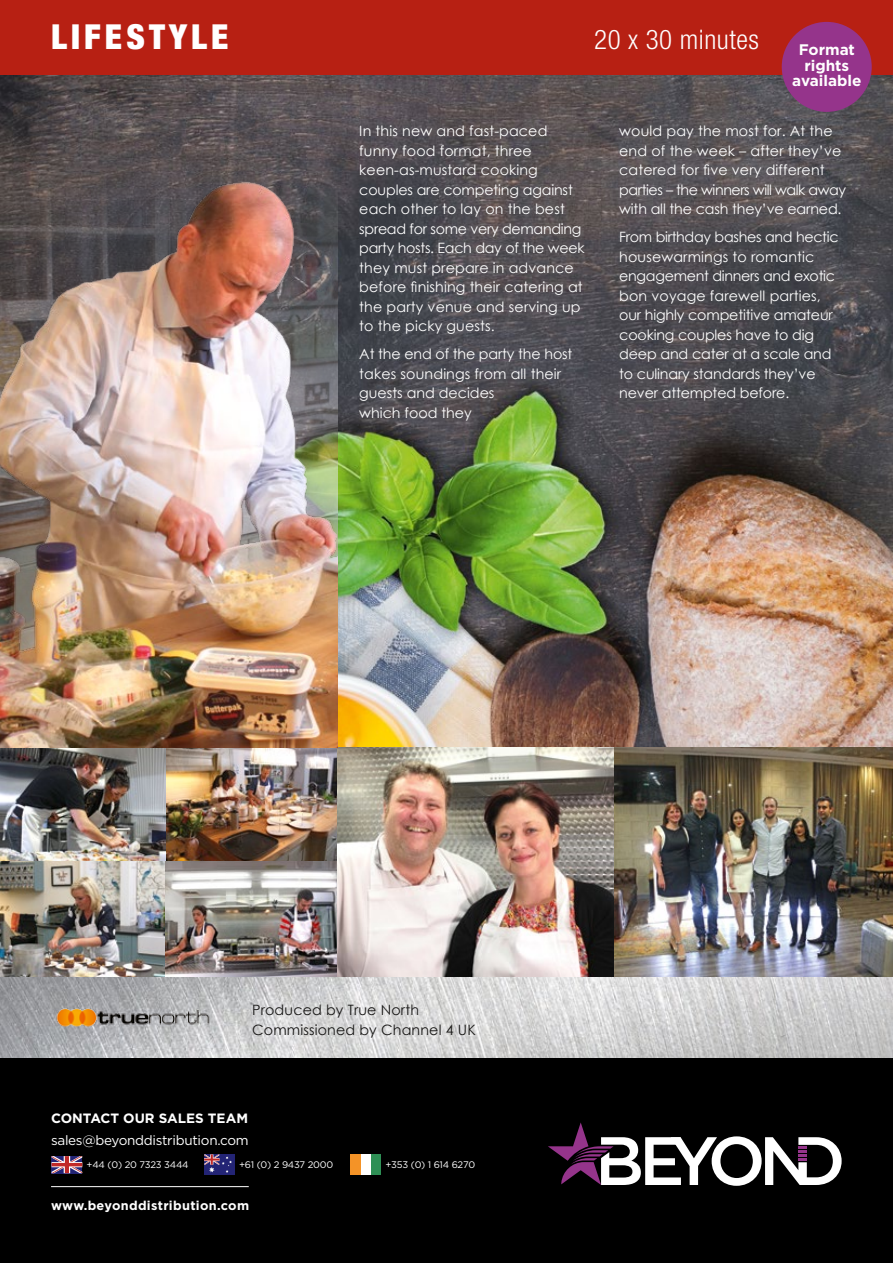
<style>
.page{position:relative;width:893px;height:1263px;background:#fff}
.page>*{position:absolute;margin:0;border:0;box-sizing:border-box;transform-origin:0 0}
.t1{font:900 condensed 34.5px "Helvetica Neue LT Std";letter-spacing:.12em;color:#fff}
.t2{font:300 condensed 27px "Helvetica Neue LT Std";letter-spacing:.02em;color:#fff}
.t3{font:700 15.3px/15.3px "Gotham HTF";color:#fff;text-align:center}
.t4{font:14.25px/19.5px "Century Gothic";color:#fff}
.t5{font:14.25px/19.5px "Century Gothic";letter-spacing:.01em;color:#181716}
.t6{font:13.5px "Gotham HTF";letter-spacing:-.02em;color:#fff}
.t7{font:700 13.5px "Gotham HTF";color:#fff}
.t8{font:700 12.75px "Gotham HTF";letter-spacing:.025em;color:#fff}
.t9{font:9.45px "Gotham HTF";letter-spacing:-.02em;color:#fff}
</style>
<div class="page">
<img style="left:0;top:74px;width:893px;height:673px">
<img style="left:0;top:976px;width:893px;height:83px">
<img style="left:0;top:99px;width:338px;height:877px">
<img style="left:338px;top:747px;width:555px;height:229px">
<img style="left:51px;top:1002px;width:163px;height:34px">
<div style="left:0;top:1059px;width:893px;height:204px;background:#000"></div>
<svg style="left:548px;top:1122px;width:294px;height:64px"></svg>
<hr style="left:51px;top:1186px;width:198px;height:1px;background:#fff">
<div style="left:204px;top:1154px;width:31px;height:21px;background:#232475"></div>
<svg style="left:204px;top:1154px;width:28px;height:19px"></svg>
<div style="left:350px;top:1154px;width:31px;height:21px;background:#2e8f55"></div>
<div style="left:350px;top:1154px;width:21px;height:21px;background:#fff"></div>
<div style="left:350px;top:1154px;width:11px;height:21px;background:#f49327"></div>
<svg style="left:52px;top:1156px;width:30px;height:17px"></svg>
<div style="left:0;top:0;width:893px;height:74px;background:#b72013"></div>
<div style="left:782px;top:22px;width:90px;height:90px;background:#95348b;border-radius:50%"></div>
<h1 class="t1" style="left:51px;top:15px;width:179px">LIFESTYLE</h1>
<h2 class="t2" style="left:594px;top:24px;width:166px">20 x 30 minutes</h2>
<p class="t3" style="left:792px;top:42px;width:71px">Format rights available</p>
<p class="t4" style="left:359px;top:121px;width:227px">In this new and fast-paced funny food format, three keen-as-mustard cooking couples are competing against each other to lay on the best spread for some very demanding party hosts. Each day of the week they must prepare in advance before finishing their catering at the party venue and serving up to the picky guests.</p>
<p class="t4" style="left:359px;top:344px;width:215px">At the end of the party the host takes soundings from all their guests and decides<br>which food they</p>
<p class="t4" style="left:619px;top:121px;width:228px">would pay the most for. At the end of the week – after they’ve catered for five very different parties – the winners will walk away with all the cash they’ve earned.</p>
<p class="t4" style="left:619px;top:227px;width:221px">From birthday bashes and hectic housewarmings to romantic engagement dinners and exotic bon voyage farewell parties, our highly competitive amateur cooking couples have to dig deep and cater at a scale and to culinary standards they’ve never attempted before.</p>
<p class="t5" style="left:252px;top:1000px;width:225px">Produced by True North<br>Commissioned by Channel 4 UK</p>
<p class="t7" style="left:51px;top:1110px;width:199px">Contact our sales team</p>
<p class="t6" style="left:51px;top:1133px;width:199px">sales@beyonddistribution.com</p>
<p class="t9" style="left:87px;top:1160px;width:104px">+44 (0) 20 7323 3444</p>
<p class="t9" style="left:239px;top:1160px;width:96px">+61 (0) 2 9437 2000</p>
<p class="t9" style="left:385px;top:1160px;width:91px">+353 (0) 1 614 6270</p>
<p class="t8" style="left:51px;top:1198px;width:200px">www.beyonddistribution.com</p>
</div>
